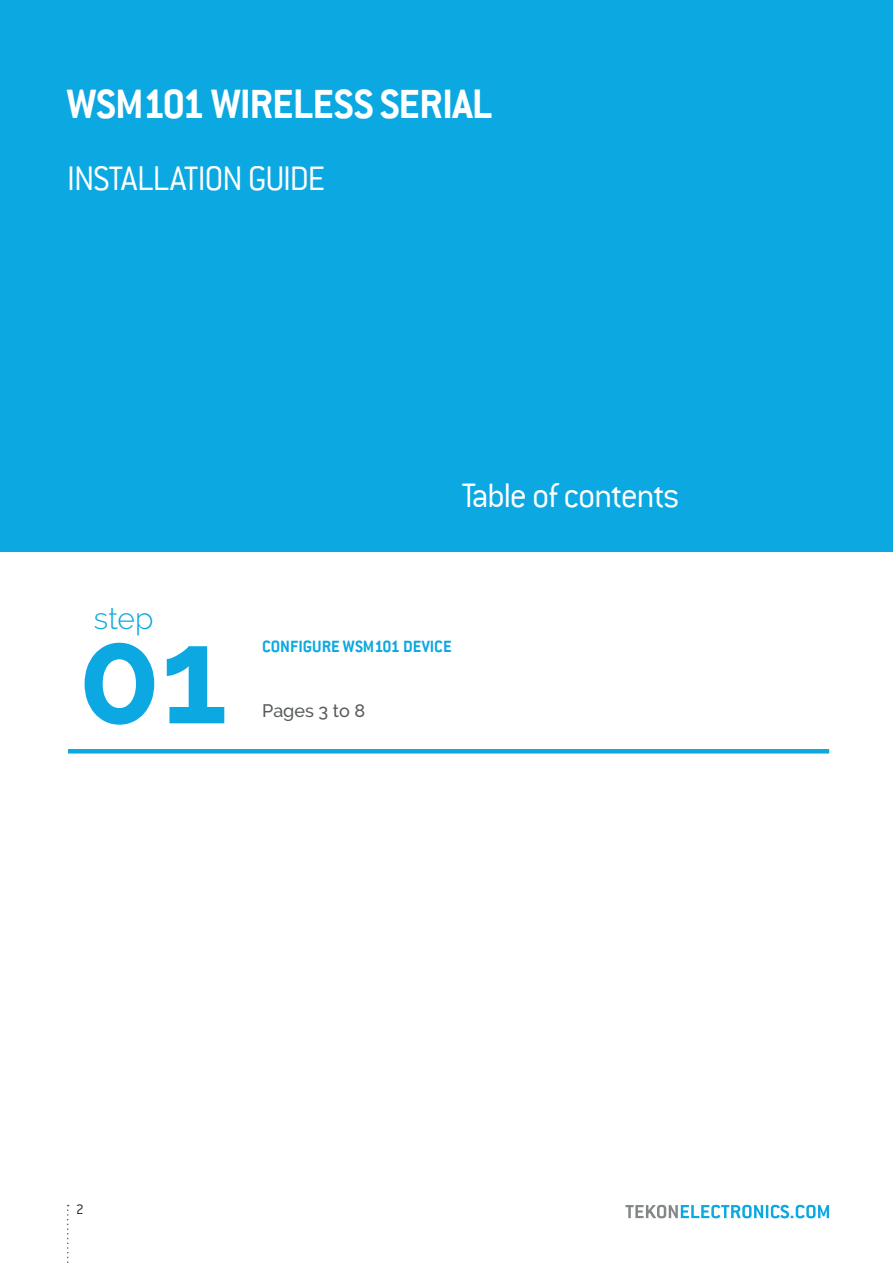
<style>
.page{position:relative;width:893px;height:1263px;background:#fff}
.page>*{position:absolute;margin:0;border:0;box-sizing:border-box;transform-origin:0 0}
.t1{font:700 135px "Raleway";color:#0ba8e1}
.t2{font:700 45px "Conduit ITC";letter-spacing:-.02em;color:#fff}
.t3{font:300 37.5px "Conduit ITC";letter-spacing:-.04em;color:#fff}
.t4{font:300 30px "Raleway";color:#0ba8e1}
.t5{font:700 18px "Conduit ITC";color:#0ba8e1}
.t6{font:500 18px "Raleway";color:#585b5c}
.t7{font:300 15px "Conduit ITC";color:#231f20}
</style>
<div class="page">
<svg style="left:625px;top:1205px;width:204px;height:13px"></svg>
<svg style="left:67px;top:1205px;width:2px;height:58px"></svg>
<hr style="left:68px;top:749px;width:761px;height:4px;background:#0ba8e1">
<div style="left:0;top:0;width:893px;height:552px;background:#0ba8e1"></div>
<p class="t2" style="left:67px;top:77px;width:427px">WSM101 WIRELESS SERIAL</p>
<p class="t3" style="left:67px;top:158px;width:260px">INSTALLATION GUIDE</p>
<p class="t3" style="left:461px;top:475px;width:220px">Table of contents</p>
<p class="t4" style="left:94px;top:601px;width:61px">step</p>
<h1 class="t1" style="left:78px;top:599px;width:151px">01</h1>
<p class="t5" style="left:262px;top:636px;width:191px">CONFIGURE WSM101 DEVICE</p>
<p class="t6" style="left:262px;top:700px;width:104px">Pages 3 to 8</p>
<p class="t7" style="left:76px;top:1201px;width:9px">2</p>
</div>
